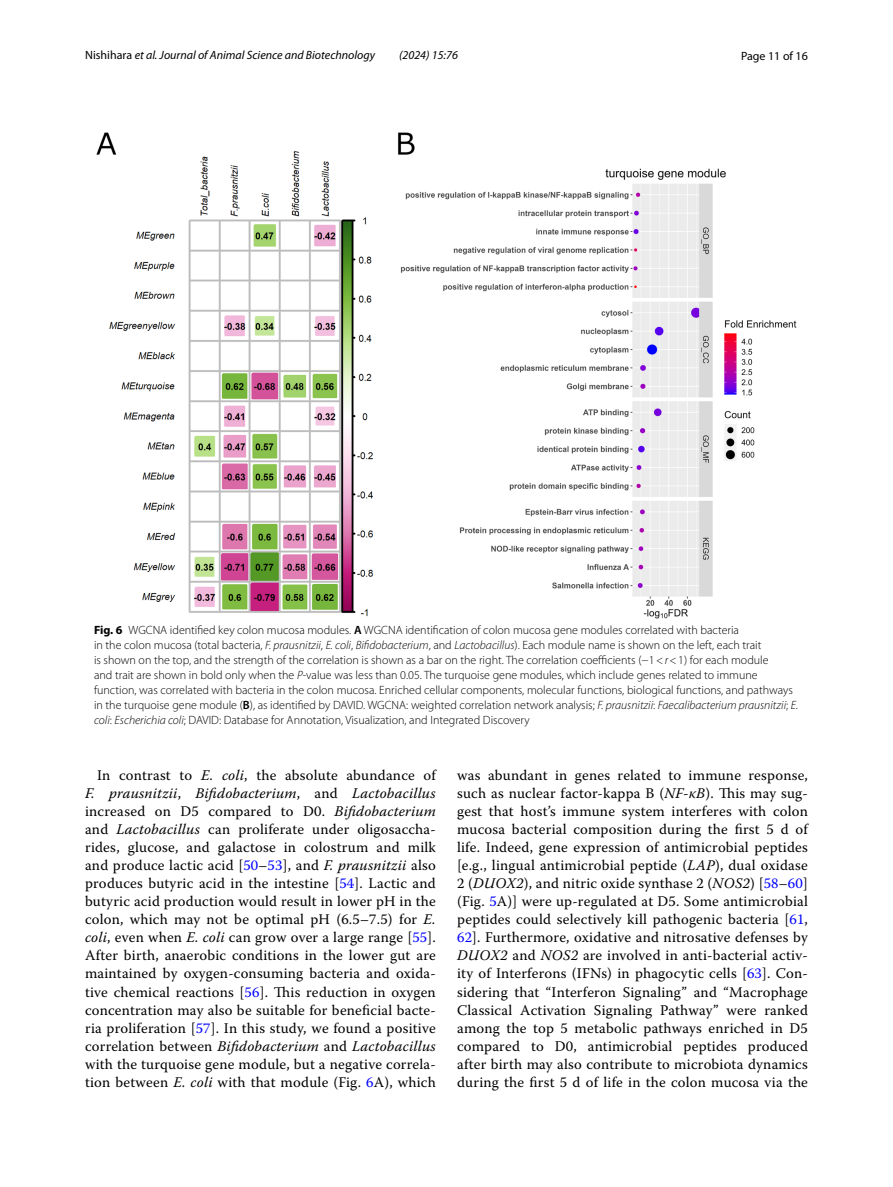
<style>
.page{position:relative;width:893px;height:1187px;background:#fff}
.page>*{position:absolute;margin:0;border:0;box-sizing:border-box;transform-origin:0 0}
.t1{font:14.7px/18px "Warnock Pro";letter-spacing:.015em;color:#000;text-align:justify}
.t2{font:300 12px/15px "Myriad Pro";color:#000}
.t3{font:italic 12px "Myriad Pro";color:#000}
.t4{font:12px "Myriad Pro";color:#000}
.s1{font-style:normal}
.s2{font-weight:700}
.s3{font-weight:600}
.s4{font-style:italic}
.s5{color:#00f}
</style>
<div class="page">
<img style="left:96px;top:133px;width:701px;height:486px">
<p class="t3" style="left:85px;top:48px;width:292px"><span class="s1">Nishihara</span> et al. Journal of Animal Science and Biotechnology</p>
<p class="t3" style="left:399px;top:48px;width:60px">(2024) 15:76</p>
<p class="t4" style="left:741px;top:48px;width:68px">Page 11 of 16</p>
<p class="t2" style="left:94px;top:622px;width:706px"><span class="s2">Fig. 6</span> WGCNA identified key colon mucosa modules. <span class="s3">A</span> WGCNA identification of colon mucosa gene modules correlated with bacteria<br>in the colon mucosa (total bacteria, <span class="s4">F. prausnitzii</span>, <span class="s4">E. coli</span>, <span class="s4">Bifidobacterium</span>, and <span class="s4">Lactobacillus</span>). Each module name is shown on the left, each trait<br>is shown on the top, and the strength of the correlation is shown as a bar on the right. The correlation coefficients (−1&lt;<span class="s4">r</span>&lt;1) for each module<br>and trait are shown in bold only when the <span class="s4">P</span>-value was less than 0.05. The turquoise gene modules, which include genes related to immune function, was correlated with bacteria in the colon mucosa. Enriched cellular components, molecular functions, biological functions, and pathways in the turquoise gene module (<span class="s3">B</span>), as identified by DAVID. WGCNA: weighted correlation network analysis; <span class="s4">F. prausnitzii</span>: <span class="s4">Faecalibacterium prausnitzii</span>; <span class="s4">E. coli</span>: <span class="s4">Escherichia coli</span>; DAVID: Database for Annotation, Visualization, and Integrated Discovery</p>
<p class="t1" style="left:85px;top:766px;width:352px;text-indent:12px">In contrast to <span class="s4">E. coli</span>, the absolute abundance of <span class="s4">F. prausnitzii</span>, <span class="s4">Bifidobacterium</span>, and <span class="s4">Lactobacillus </span>increased on D5 compared to D0. <span class="s4">Bifidobacterium </span>and <span class="s4">Lactobacillus</span> can proliferate under oligosaccha&shy;rides, glucose, and galactose in colostrum and milk and produce lactic acid [<span class="s5">50</span>–<span class="s5">53</span>], and <span class="s4">F. prausnitzii</span> also produces butyric acid in the intestine [<span class="s5">54</span>]. Lactic and butyric acid production would result in lower pH in the colon, which may not be optimal pH (6.5–7.5) for <span class="s4">E. coli</span>, even when <span class="s4">E. coli</span> can grow over a large range [<span class="s5">55</span>].<br>After birth, anaerobic conditions in the lower gut are maintained by oxygen-consuming bacteria and oxida&shy;tive chemical reactions [<span class="s5">56</span>]. This reduction in oxygen concentration may also be suitable for beneficial bacte&shy;ria proliferation [<span class="s5">57</span>]. In this study, we found a positive correlation between <span class="s4">Bifidobacterium</span> and <span class="s4">Lactobacillus </span>with the turquoise gene module, but a negative correla&shy;tion between <span class="s4">E. coli</span> with that module (Fig. <span class="s5">6</span>A), which</p>
<p class="t1" style="left:457px;top:766px;width:352px">was abundant in genes related to immune response, such as nuclear factor-kappa B (<span class="s4">NF-κB</span>). This may sug&shy;gest that host’s immune system interferes with colon mucosa bacterial composition during the first 5 d of life. Indeed, gene expression of antimicrobial peptides [e.g., lingual antimicrobial peptide (<span class="s4">LAP</span>), dual oxidase 2 (<span class="s4">DUOX2</span>), and nitric oxide synthase 2 (<span class="s4">NOS2</span>) [<span class="s5">58</span>–<span class="s5">60</span>] (Fig. <span class="s5">5</span>A)] were up-regulated at D5. Some antimicrobial peptides could selectively kill pathogenic bacteria [<span class="s5">61</span>, <span class="s5">62</span>]. Furthermore, oxidative and nitrosative defenses by <span class="s4">DUOX2</span> and <span class="s4">NOS2</span> are involved in anti-bacterial activ&shy;ity of Interferons (IFNs) in phagocytic cells [<span class="s5">63</span>]. Con&shy;sidering that “Interferon Signaling” and “Macrophage Classical Activation Signaling Pathway” were ranked among the top 5 metabolic pathways enriched in D5 compared to D0, antimicrobial peptides produced after birth may also contribute to microbiota dynamics during the first 5 d of life in the colon mucosa via the</p>
</div>
